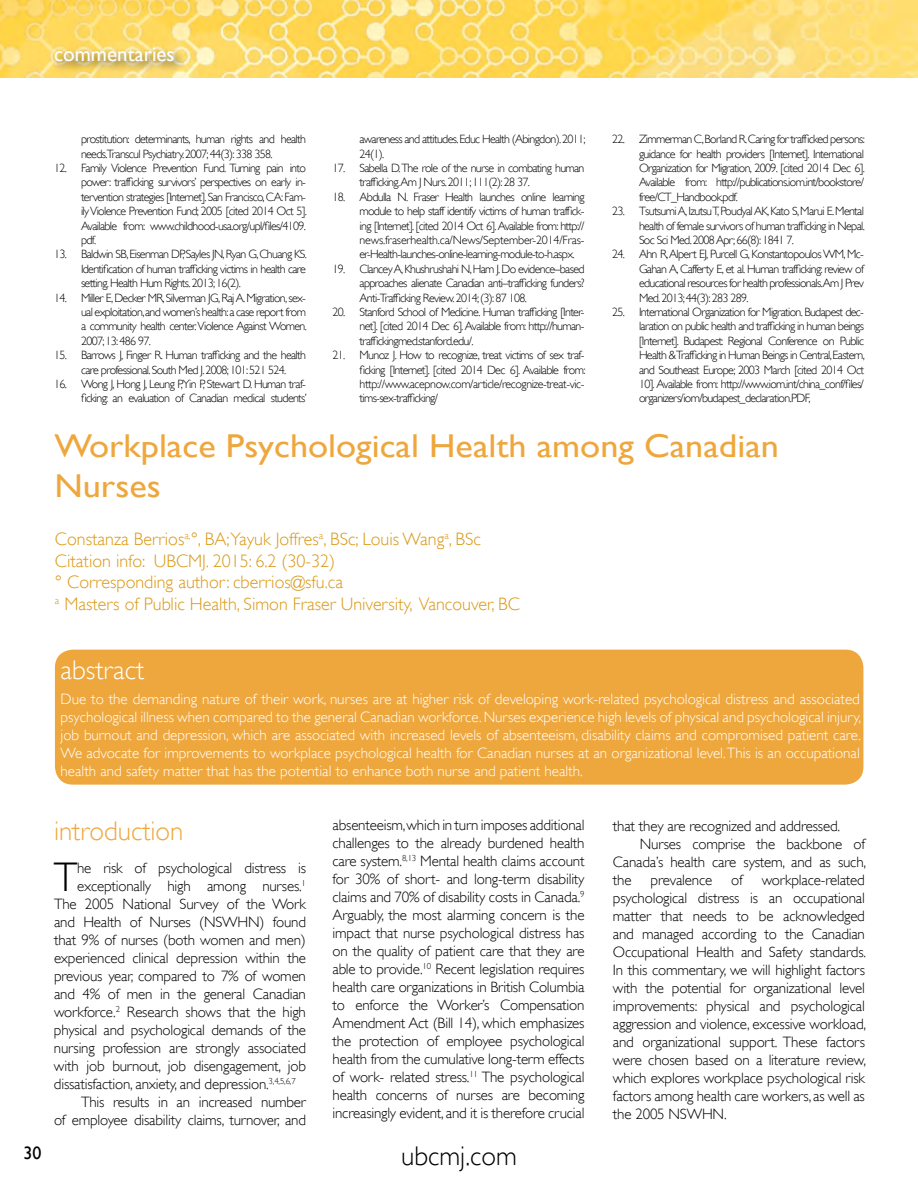
<style>
.page{position:relative;width:918px;height:1188px;background:#fff}
.page>*{position:absolute;margin:0;border:0;box-sizing:border-box;transform-origin:0 0}
.t1{font:300 41.4px "Gill Sans";color:#000}
.t2{font:33px/39.6px "Gill Sans";color:#eea73d;scale:1.1 1}
.t3{font:300 27px "Gill Sans";color:#eea73d}
.t4{font:300 27px "Gill Sans";color:#000}
.t5{font:300 27px "Gill Sans";color:#fff}
.t6{font:300 21px "Gill Sans";color:#fff}
.t7{font:300 18px/21.6px "Gill Sans";color:#da9814}
.t8{font:18px "Gill Sans";color:#000}
.t9{font:300 15px/18px "Gill Sans";letter-spacing:-.015em;color:#000;text-align:justify}
.t10{font:300 15px/18px "Gill Sans";color:#fff;text-align:justify}
.t11{font:300 12px/14.4px "Gill Sans";letter-spacing:-.055em;color:#000;text-align:justify}
</style>
<div class="page">
<div style="left:55px;top:650px;width:808px;height:135px;background:#eea73d;border-radius:18px"></div>
<img style="left:0;top:0;width:918px;height:78px">
<div style="left:51px;top:44px;width:135px;height:29px;background:#000;opacity:.5"></div>
<h3 class="t6" style="left:54px;top:38px;width:119px">commentaries</h3>
<p class="t11" style="left:81px;top:132px;width:227px">prostitution: determinants, human rights and health needs.Transcul Psychiatry. 2007; 44(3): 338 358.</p>
<p class="t11" style="left:81px;top:161px;width:227px;text-indent:-27px">12. Family Violence Prevention Fund. Turning pain into power: trafficking survivors’ perspectives on early in&shy;tervention strategies [Internet]. San Francisco, CA: Fam&shy;ily Violence Prevention Fund; 2005 [cited 2014 Oct 5].<br>Available from: www.childhood-usa.org/upl/files/4109. pdf.</p>
<p class="t11" style="left:81px;top:247px;width:227px;text-indent:-27px">13. Baldwin SB, Eisenman DP, Sayles JN, Ryan G, Chuang KS.<br>Identification of human trafficking victims in health care setting. Health Hum Rights. 2013; 16(2).</p>
<p class="t11" style="left:81px;top:290px;width:227px;text-indent:-27px">14. Miller E, Decker MR, Silverman JG, Raj A. Migration, sex&shy;ual exploitation, and women’s health: a case report from a community health center. Violence Against Women.<br>2007; 13: 486 97.</p>
<p class="t11" style="left:54px;top:348px;width:254px;text-align:center">15. Barrows J, Finger R. Human trafficking and the health care professional. South Med J. 2008; 101: 521 524.</p>
<p class="t11" style="left:54px;top:377px;width:254px;text-align:right">16. Wong J, Hong J, Leung P,Yin P, Stewart D. Human traf&shy;ficking: an evaluation of Canadian medical students’</p>
<p class="t11" style="left:360px;top:132px;width:227px">awareness and attitudes. Educ Health (Abingdon). 2011;<br>24(1).</p>
<p class="t11" style="left:360px;top:161px;width:226px;text-indent:-27px">17. Sabella D.The role of the nurse in combating human trafficking.Am J Nurs. 2011; 111(2): 28 37.</p>
<p class="t11" style="left:360px;top:190px;width:227px;text-indent:-27px">18. Abdulla N. Fraser Health launches online learning module to help staff identify victims of human traffick&shy;ing [Internet]. [cited 2014 Oct 6]. Available from: http:// news.fraserhealth.ca/News/September-2014/Fras&shy;er-Health-launches-online-learning-module-to-h.aspx.</p>
<p class="t11" style="left:360px;top:262px;width:227px;text-indent:-27px">19. Clancey A, Khushrushahi N, Ham J. Do evidence–based approaches alienate Canadian anti–trafficking funders?<br>Anti-Trafficking Review. 2014; (3): 87 108.</p>
<p class="t11" style="left:360px;top:305px;width:227px;text-indent:-27px">20. Stanford School of Medicine. Human trafficking [Inter&shy;net]. [cited 2014 Dec 6]. Available from: http://human&shy;traffickingmed.stanford.edu/.</p>
<p class="t11" style="left:360px;top:348px;width:227px;text-indent:-27px">21. Munoz J. How to recognize, treat victims of sex traf&shy;ficking [Internet]. [cited 2014 Dec 6]. Available from: http://www.acepnow.com/article/recognize-treat-vic&shy;tims-sex-trafficking/</p>
<p class="t11" style="left:639px;top:132px;width:227px;text-indent:-27px">22. Zimmerman C,Borland R.Caring for trafficked persons: guidance for health providers [Internet]. International Organization for Migration, 2009. [cited 2014 Dec 6].<br>Available from: http://publications.iom.int/bookstore/ free/CT_Handbook.pdf.</p>
<p class="t11" style="left:639px;top:204px;width:227px;text-indent:-27px">23. Tsutsumi A, Izutsu T, Poudyal AK, Kato S, Marui E. Mental health of female survivors of human trafficking in Nepal.<br>Soc Sci Med. 2008 Apr; 66(8): 1841 7.</p>
<p class="t11" style="left:639px;top:247px;width:227px;text-indent:-27px">24. Ahn R, Alpert EJ, Purcell G, Konstantopoulos WM, Mc-Gahan A, Cafferty E, et al. Human trafficking: review of educational resources for health professionals.Am J Prev Med. 2013; 44(3): 283 289.</p>
<p class="t11" style="left:639px;top:305px;width:227px;text-indent:-27px">25. International Organization for Migration. Budapest dec&shy;laration on public health and trafficking in human beings [Internet]. Budapest: Regional Conference on Public Health &amp; Trafficking in Human Beings in Central, Eastern, and Southeast Europe; 2003 March [cited 2014 Oct 10]. Available from: http://www.iom.int/china_conf/files/ organizers/iom/budapest_declaration.PDF,</p>
<h2 class="t2" style="left:54px;top:426px;width:660px">Workplace Psychological Health among Canadian<br>Nurses</h2>
<h3 class="t7" style="left:55px;top:528px;width:467px">Constanza Berrios<sup>a,</sup>°, BA;Yayuk Joffres<sup>a</sup>, BSc; Louis Wang<sup>a</sup>, BSc Citation info: UBCMJ. 2015: 6.2 (30-32)<br>° Corresponding author: cberrios@sfu.ca<br><sup>a</sup> Masters of Public Health, Simon Fraser University, Vancouver, BC</h3>
<h3 class="t5" style="left:61px;top:654px;width:85px">abstract</h3>
<p class="t10" style="left:61px;top:690px;width:802px">Due to the demanding nature of their work, nurses are at higher risk of developing work-related psychological distress and associated psychological illness when compared to the general Canadian workforce. Nurses experience high levels of physical and psychological injury, job burnout and depression, which are associated with increased levels of absenteeism, disability claims and compromised patient care.<br>We advocate for improvements to workplace psychological health for Canadian nurses at an organizational level. This is an occupational health and safety matter that has the potential to enhance both nurse and patient health.</p>
<h3 class="t3" style="left:54px;top:816px;width:131px">introduction</h3>
<h1 class="t1" style="left:54px;top:854px;width:25px">T</h1>
<p class="t9" style="left:77px;top:859px;width:230px">he risk of psychological distress is</p>
<p class="t9" style="left:77px;top:877px;width:230px">exceptionally high among nurses.<sup>1</sup></p>
<p class="t9" style="left:54px;top:895px;width:253px">The 2005 National Survey of the Work</p>
<p class="t9" style="left:54px;top:913px;width:254px">and Health of Nurses (NSWHN) found</p>
<p class="t9" style="left:54px;top:931px;width:253px">that 9% of nurses (both women and men)</p>
<p class="t9" style="left:54px;top:949px;width:254px">experienced clinical depression within the</p>
<p class="t9" style="left:54px;top:967px;width:254px">previous year, compared to 7% of women</p>
<p class="t9" style="left:54px;top:985px;width:254px">and 4% of men in the general Canadian</p>
<p class="t9" style="left:54px;top:1003px;width:253px">workforce.<sup>2</sup> Research shows that the high</p>
<p class="t9" style="left:54px;top:1021px;width:254px">physical and psychological demands of the</p>
<p class="t9" style="left:54px;top:1039px;width:254px">nursing profession are strongly associated</p>
<p class="t9" style="left:54px;top:1057px;width:254px">with job burnout, job disengagement, job</p>
<p class="t9" style="left:54px;top:1075px;width:243px">dissatisfaction, anxiety, and depression.<sup>3,4,5,6,7</sup></p>
<p class="t9" style="left:81px;top:1093px;width:226px">This results in an increased number</p>
<p class="t9" style="left:54px;top:1111px;width:254px">of employee disability claims, turnover, and</p>
<p class="t9" style="left:333px;top:816px;width:254px">absenteeism, which in turn imposes additional challenges to the already burdened health care system.<sup>8,13</sup> Mental health claims account for 30% of short- and long-term disability claims and 70% of disability costs in Canada.<sup>9<br></sup>Arguably, the most alarming concern is the impact that nurse psychological distress has on the quality of patient care that they are able to provide.<sup>10</sup> Recent legislation requires health care organizations in British Columbia to enforce the Worker’s Compensation Amendment Act (Bill 14), which emphasizes the protection of employee psychological health from the cumulative long-term effects of work- related stress.<sup>11</sup> The psychological health concerns of nurses are becoming increasingly evident, and it is therefore crucial</p>
<h3 class="t8" style="left:23px;top:1142px;width:19px">30</h3>
<h3 class="t4" style="left:401px;top:1140px;width:117px">ubcmj.com</h3>
<p class="t9" style="left:613px;top:817px;width:229px">that they are recognized and addressed.</p>
<p class="t9" style="left:640px;top:835px;width:227px">Nurses comprise the backbone of</p>
<p class="t9" style="left:613px;top:853px;width:255px">Canada’s health care system, and as such,</p>
<p class="t9" style="left:613px;top:871px;width:20px">the</p>
<p class="t9" style="left:651px;top:871px;width:63px">prevalence</p>
<p class="t9" style="left:731px;top:871px;width:13px">of</p>
<p class="t9" style="left:613px;top:871px;width:255px;text-indent:149px">workplace-related psychological distress is an occupational matter that needs to be acknowledged and managed according to the Canadian Occupational Health and Safety standards.<br>In this commentary, we will highlight factors with the potential for organizational level improvements: physical and psychological aggression and violence, excessive workload, and organizational support. These factors were chosen based on a literature review, which explores workplace psychological risk factors among health care workers, as well as the 2005 NSWHN.</p>
</div>
